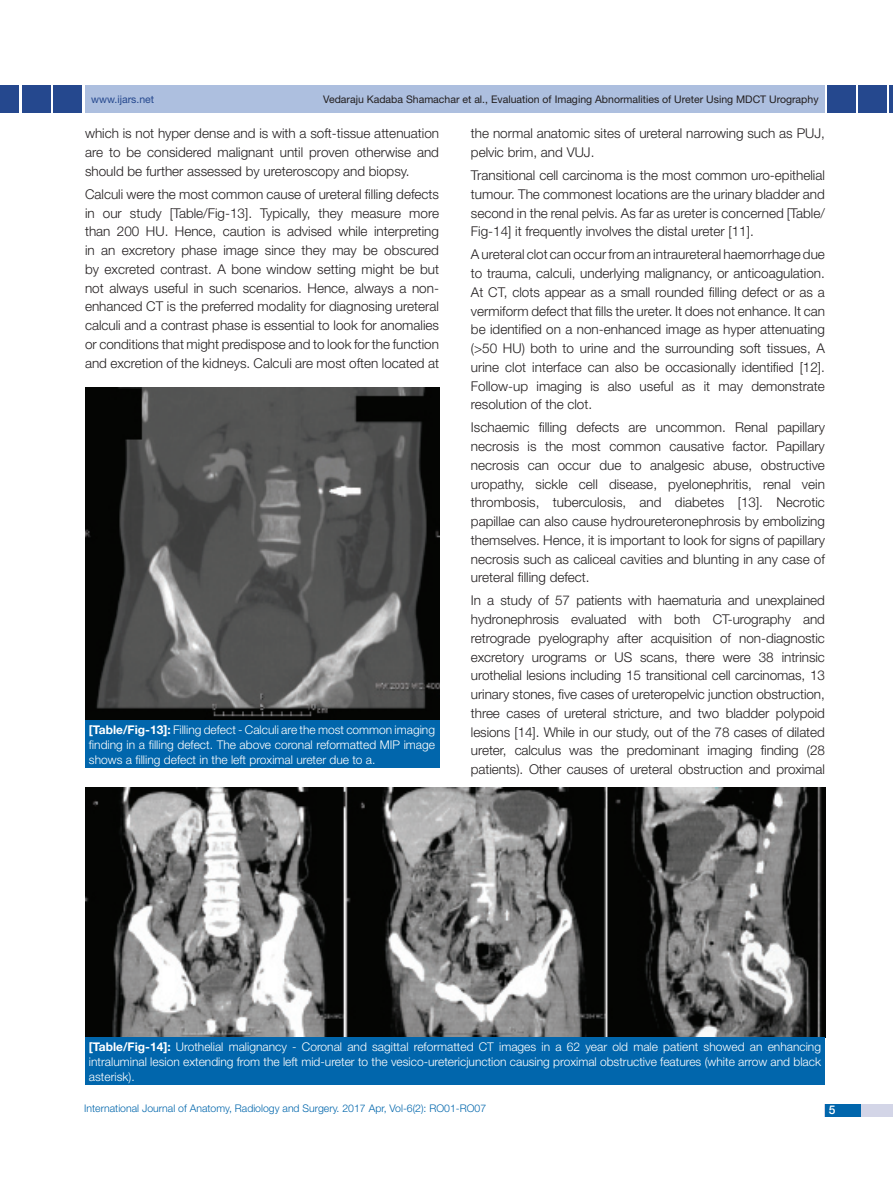
<style>
.page{position:relative;width:893px;height:1191px;background:#fff}
.page>*{position:absolute;margin:0;border:0;box-sizing:border-box;transform-origin:0 0}
.Body_Text{font:300 13.5px/18.8px "Helvetica Neue";color:#231f20;text-align:justify}
.Table_text{font:300 12px/15px "Helvetica Neue";color:#fff;text-align:justify}
.t1{font:500 12px "Helvetica Neue";color:#fff}
.t2{font:10.5px "Helvetica Neue";color:#231f20}
.t3{font:300 10.5px "Helvetica Neue";color:#0166ac}
.t4{font:10.5px "Helvetica Neue";color:#25488e}
.s1{font-weight:700}
</style>
<div class="page">
<div style="left:85px;top:85px;width:740px;height:28px;background:#adbfdf"></div>
<div style="left:0;top:85px;width:19px;height:28px;background:#25488e"></div>
<div style="left:22px;top:85px;width:29px;height:28px;background:#25488e"></div>
<hr style="left:889px;top:85px;width:4px;height:28px;background:#25488e">
<div style="left:858px;top:85px;width:29px;height:28px;background:#25488e"></div>
<div style="left:825px;top:1103px;width:68px;height:13px;background:#d3d5e7"></div>
<div style="left:825px;top:1103px;width:35px;height:13px;background:#0166ac"></div>
<div style="left:53px;top:85px;width:29px;height:28px;background:#25488e"></div>
<div style="left:827px;top:85px;width:29px;height:28px;background:#25488e"></div>
<img style="left:85px;top:387px;width:354px;height:333px">
<img style="left:85px;top:787px;width:740px;height:250px">
<div style="left:85px;top:720px;width:354px;height:48px;background:#0166ac"></div>
<div style="left:85px;top:1037px;width:740px;height:47px;background:#0166ac"></div>
<p class="t4" style="left:91px;top:93px;width:64px">www.ijars.net</p>
<p class="t2" style="left:323px;top:93px;width:497px">Vedaraju Kadaba Shamachar et al., Evaluation of Imaging Abnormalities of Ureter Using MDCT Urography</p>
<p class="Body_Text" style="left:85px;top:124px;width:356px">which is not hyper dense and is with a soft-tissue attenuation are to be considered malignant until proven otherwise and should be further assessed by ureteroscopy and biopsy.</p>
<p class="Body_Text" style="left:85px;top:184px;width:355px">Calculi were the most common cause of ureteral filling defects in our study [Table/Fig-13]. Typically, they measure more than 200 HU. Hence, caution is advised while interpreting in an excretory phase image since they may be obscured by excreted contrast. A bone window setting might be but not always useful in such scenarios. Hence, always a non&shy;enhanced CT is the preferred modality for diagnosing ureteral calculi and a contrast phase is essential to look for anomalies or conditions that might predispose and to look for the function and excretion of the kidneys. Calculi are most often located at</p>
<p class="Table_text" style="left:89px;top:722px;width:348px"><span class="s1">[Table/Fig-13]:</span> Filling defect - Calculi are the most common imaging finding in a filling defect. The above coronal reformatted MIP image shows a filling defect in the left proximal ureter due to a.</p>
<p class="Body_Text" style="left:471px;top:124px;width:355px">the normal anatomic sites of ureteral narrowing such as PUJ, pelvic brim, and VUJ.</p>
<p class="Body_Text" style="left:471px;top:165px;width:355px">Transitional cell carcinoma is the most common uro-epithelial tumour. The commonest locations are the urinary bladder and second in the renal pelvis. As far as ureter is concerned [Table/ Fig-14] it frequently involves the distal ureter [11].</p>
<p class="Body_Text" style="left:471px;top:245px;width:356px">A ureteral clot can occur from an intraureteral haemorrhage due to trauma, calculi, underlying malignancy, or anticoagulation.<br>At CT, clots appear as a small rounded filling defect or as a vermiform defect that fills the ureter. It does not enhance. It can be identified on a non-enhanced image as hyper attenuating (&gt;50 HU) both to urine and the surrounding soft tissues, A urine clot interface can also be occasionally identified [12].<br>Follow-up imaging is also useful as it may demonstrate resolution of the clot.</p>
<p class="Body_Text" style="left:471px;top:418px;width:355px">Ischaemic filling defects are uncommon. Renal papillary necrosis is the most common causative factor. Papillary necrosis can occur due to analgesic abuse, obstructive uropathy, sickle cell disease, pyelonephritis, renal vein thrombosis, tuberculosis, and diabetes [13]. Necrotic papillae can also cause hydroureteronephrosis by embolizing themselves. Hence, it is important to look for signs of papillary necrosis such as caliceal cavities and blunting in any case of ureteral filling defect.</p>
<p class="Body_Text" style="left:471px;top:591px;width:356px">In a study of 57 patients with haematuria and unexplained hydronephrosis evaluated with both CT-urography and retrograde pyelography after acquisition of non-diagnostic excretory urograms or US scans, there were 38 intrinsic urothelial lesions including 15 transitional cell carcinomas, 13 urinary stones, five cases of ureteropelvic junction obstruction, three cases of ureteral stricture, and two bladder polypoid lesions [14]. While in our study, out of the 78 cases of dilated ureter, calculus was the predominant imaging finding (28 patients). Other causes of ureteral obstruction and proximal</p>
<p class="Table_text" style="left:89px;top:1038px;width:734px"><span class="s1">[Table/Fig-14]:</span> Urothelial malignancy - Coronal and sagittal reformatted CT images in a 62 year old male patient showed an enhancing intraluminal lesion extending from the left mid-ureter to the vesico-uretericjunction causing proximal obstructive features (white arrow and black asterisk).</p>
<p class="t3" style="left:84px;top:1101px;width:404px">International Journal of Anatomy, Radiology and Surgery. 2017 Apr, Vol-6(2): RO01-RO07</p>
<p class="t1" style="left:829px;top:1102px;width:8px">5</p>
</div>
